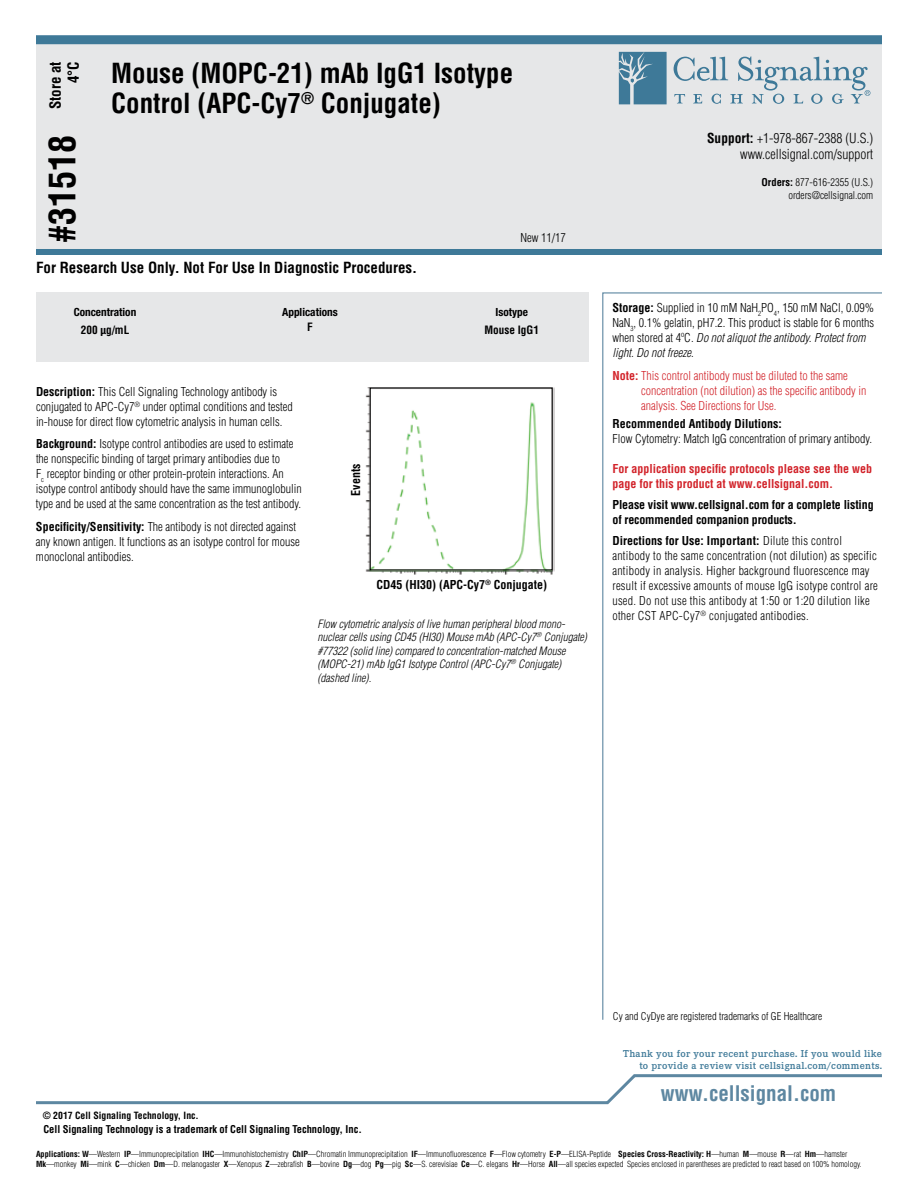
<style>
.page{position:relative;width:918px;height:1188px;background:#fff}
.page>*{position:absolute;margin:0;border:0;box-sizing:border-box;transform-origin:0 0}
.t1{font:700 condensed 36px "Helvetica";color:#000}
.t2{font:700 condensed 27px/30px "Helvetica";color:#000}
.t3{font:700 condensed 21px "Helvetica";color:#5d87a1}
.t4{font:700 condensed 15px/18px "Helvetica";color:#000;text-align:right}
.t5{font:300 condensed 13.5px/16.2px "Helvetica";color:#000;text-align:right}
.t6{font:300 condensed 12px/15px "Helvetica";color:#000}
.t7{font:300 condensed 12px/15px "Helvetica";letter-spacing:.02em;color:#000}
.t8{font:700 condensed 12px/15px "Helvetica";letter-spacing:-.01em;color:#000}
.t9{font:300 condensed 12px/15px "Helvetica";color:#d2232a}
.t10{font:700 condensed 12px/15px "Helvetica";color:#d2232a}
.t11{font:italic 300 condensed 11.25px/13.5px "Helvetica";color:#000}
.t12{font:700 condensed 11.25px "Helvetica Neue LTW1 G";color:#000}
.t13{font:700 condensed 11.25px "Helvetica";color:#000}
.t14{font:300 condensed 10.5px/12.6px "Helvetica";color:#000;text-align:right}
.t15{font:600 10.5px/12px "Corporate E Pro";letter-spacing:.025em;color:#3e7998;text-align:right}
.t16{font:700 condensed 10.5px "Helvetica";letter-spacing:-.005em;color:#000}
.t17{font:700 condensed 9.75px "Helvetica";color:#000}
.t18{font:300 condensed 8.25px/9.9px "Helvetica";color:#000}
.s1{font-family:"Helvetica Neue LTW1 G"}
.s2{font-weight:700}
.s3{font-style:italic}
</style>
<div class="page">
<div style="left:36px;top:43px;width:846px;height:210px;background:#e6e7e8"></div>
<div style="left:36px;top:249px;width:846px;height:6px;background:#3e7998"></div>
<div style="left:36px;top:35px;width:846px;height:9px;background:#3e7998"></div>
<svg style="left:619px;top:52px;width:48px;height:52px;background:#5688a3"></svg>
<svg style="left:674px;top:56px;width:196px;height:48px"></svg>
<svg style="left:36px;top:1074px;width:846px;height:31px"></svg>
<svg style="left:602px;top:292px;width:280px;height:728px"></svg>
<div style="left:36px;top:292px;width:552px;height:69px;background:#e6e7e8"></div>
<img style="left:365px;top:387px;width:190px;height:188px">
<p class="t4" style="left:46px;top:109px;width:49px;rotate:-90deg">Store at<br>4°C</p>
<h1 class="t1" style="left:40px;top:243px;width:109px;rotate:-90deg">#31518</h1>
<h2 class="t2" style="left:111px;top:58px;width:404px">Mouse (MOPC-21) mAb IgG1 Isotype<br>Control (APC-Cy7<sup>®</sup> Conjugate)</h2>
<p class="t4" style="left:36px;top:258px;width:383px">For Research Use Only. Not For Use In Diagnostic Procedures.</p>
<p class="t6" style="left:520px;top:230px;width:47px">New 11/17</p>
<p class="t12" style="left:74px;top:305px;width:64px">Concentration</p>
<p class="t13" style="left:81px;top:323px;width:50px">200 <span class="s1">µ</span>g/mL</p>
<p class="t12" style="left:282px;top:305px;width:57px">Applications</p>
<p class="t13" style="left:307px;top:320px;width:7px">F</p>
<p class="t12" style="left:496px;top:306px;width:34px">Isotype</p>
<p class="t13" style="left:484px;top:323px;width:56px">Mouse IgG1</p>
<p class="t6" style="left:36px;top:384px;width:258px"><span class="s2">Description:</span> This Cell Signaling Technology antibody is conjugated to APC-Cy7<sup>®</sup> under optimal conditions and tested in-house for direct flow cytometric analysis in human cells.</p>
<p class="t6" style="left:36px;top:436px;width:267px"><span class="s2">Background:</span> Isotype control antibodies are used to estimate the nonspecific binding of target primary antibodies due to<br>F<sub>c</sub> receptor binding or other protein-protein interactions. An isotype control antibody should have the same immunoglobulin type and be used at the same concentration as the test antibody.</p>
<p class="t6" style="left:36px;top:519px;width:265px"><span class="s2">Specificity/Sensitivity:</span> The antibody is not directed against any known antigen. It functions as an isotype control for mouse monoclonal antibodies.</p>
<p class="t8" style="left:348px;top:496px;width:33px;rotate:-90deg">Events</p>
<p class="t8" style="left:376px;top:577px;width:172px">CD45 (HI30) (APC-Cy7<sup>®</sup> Conjugate)</p>
<p class="t11" style="left:317px;top:617px;width:271px">Flow cytometric analysis of live human peripheral blood mono&shy;nuclear cells using CD45 (HI30) Mouse mAb (APC-Cy7<sup>®</sup> Conjugate) #77322 (solid line) compared to concentration-matched Mouse (MOPC-21) mAb IgG1 Isotype Control (APC-Cy7<sup>®</sup> Conjugate) (dashed line).</p>
<p class="t5" style="left:707px;top:130px;width:168px"><span class="s2">Support:</span> +1-978-867-2388 (U.S.) www.cellsignal.com/support</p>
<p class="t14" style="left:762px;top:176px;width:113px"><span class="s2">Orders:</span> 877-616-2355 (U.S.) orders@cellsignal.com</p>
<p class="t6" style="left:612px;top:300px;width:263px"><span class="s2">Storage:</span> Supplied in 10 mM NaH<sub>2</sub>PO<sub>4</sub>, 150 mM NaCl, 0.09% NaN<sub>3</sub>, 0.1% gelatin, pH7.2. This product is stable for 6 months when stored at 4ºC. <span class="s3">Do not aliquot the antibody. Protect from light. Do not freeze</span>.</p>
<p class="t9" style="left:641px;top:368px;width:227px;text-indent:-29px"><span class="s2">Note:</span> This control antibody must be diluted to the same concentration (not dilution) as the specific antibody in analysis. See Directions for Use.</p>
<p class="t8" style="left:612px;top:416px;width:171px">Recommended Antibody Dilutions:</p>
<p class="t6" style="left:612px;top:431px;width:261px">Flow Cytometry: Match IgG concentration of primary antibody.</p>
<p class="t10" style="left:612px;top:461px;width:261px">For application specific protocols please see the web page for this product at www.cellsignal.com.</p>
<p class="t8" style="left:612px;top:497px;width:263px">Please visit www.cellsignal.com for a complete listing of recommended companion products.</p>
<p class="t7" style="left:612px;top:533px;width:267px"><span class="s2">Directions for Use: Important:</span> Dilute this control antibody to the same concentration (not dilution) as specific antibody in analysis. Higher background fluorescence may result if excessive amounts of mouse IgG isotype control are used. Do not use this antibody at 1:50 or 1:20 dilution like other CST APC-Cy7<sup>®</sup> conjugated antibodies.</p>
<p class="t17" style="left:43px;top:1109px;width:158px">© 2017 Cell Signaling Technology, Inc.</p>
<p class="t16" style="left:44px;top:1122px;width:320px">Cell Signaling Technology is a trademark of Cell Signaling Technology, Inc.</p>
<p class="t14" style="left:613px;top:1009px;width:211px">Cy and CyDye are registered trademarks of GE Healthcare</p>
<p class="t15" style="left:623px;top:1047px;width:260px">Thank you for your recent purchase. If you would like to provide a review visit cellsignal.com/comments.</p>
<h3 class="t3" style="left:661px;top:1080px;width:177px">www.cellsignal.com</h3>
<p class="t18" style="left:36px;top:1149px;width:827px"><span class="s2">Applications: W</span>—Western <span class="s2">IP</span>—Immunoprecipitation <span class="s2">IHC</span>—Immunohistochemistry <span class="s2">ChIP</span>—Chromatin Immunoprecipitation <span class="s2">IF</span>—Immunofluorescence <span class="s2">F</span>—Flow cytometry <span class="s2">E-P</span>—ELISA-Peptide <span class="s2">Species Cross-Reactivity: H</span>—human <span class="s2">M</span>—mouse <span class="s2">R</span>—rat <span class="s2">Hm</span>—hamster<br><span class="s2">Mk</span>—monkey <span class="s2">Mi</span>—mink <span class="s2">C</span>—chicken <span class="s2">Dm</span>—D. melanogaster <span class="s2">X</span>—Xenopus <span class="s2">Z</span>—zebrafish <span class="s2">B</span>—bovine <span class="s2">Dg</span>—dog <span class="s2">Pg</span>—pig <span class="s2">Sc</span>—S. cerevisiae <span class="s2">Ce</span>—C. elegans <span class="s2">Hr</span>—Horse <span class="s2">All</span>—all species expected Species enclosed in parentheses are predicted to react based on 100% homology.</p>
</div>
